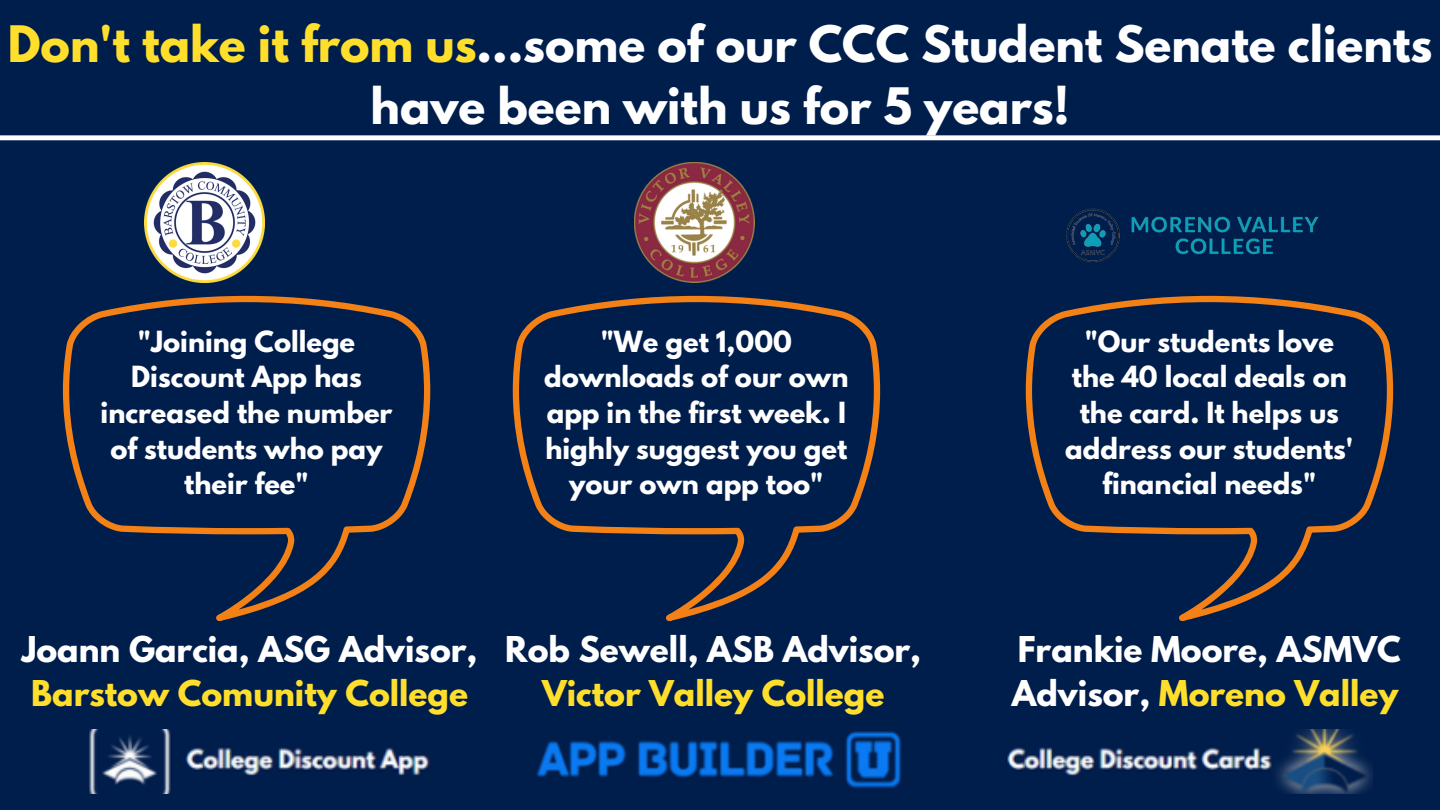
<style>
.page{position:relative;width:1440px;height:810px;background:#001e4c}
.page>*{position:absolute;margin:0;border:0;box-sizing:border-box;transform-origin:0 0}
.t1{font:700 44.5px/62.3px "League Spartan";color:#fff;text-align:center}
.t2{font:700 31.5px/43.5px "League Spartan";color:#fff;text-align:center}
.t3{font:700 25.8px/35.6px "League Spartan";color:#fff;text-align:center}
.s1{color:#ffdf2b}
</style>
<div class="page">
<svg style="left:0;top:135px;width:1440px;height:6px;background:#d2d7df"></svg>
<img style="left:89px;top:729px;width:1283px;height:65px">
<img style="left:145px;top:162px;width:120px;height:120px">
<img style="left:1066px;top:208px;width:253px;height:88px">
<svg style="left:513px;top:296px;width:367px;height:325px"></svg>
<img style="left:635px;top:162px;width:120px;height:120px">
<svg style="left:1026px;top:296px;width:367px;height:325px"></svg>
<svg style="left:63px;top:296px;width:367px;height:325px"></svg>
<p class="t1" style="left:8px;top:18px;width:1426px"><span class="s1">Don't take it from us</span>...some of our CCC Student Senate clients have been with us for 5 years!</p>
<p class="t3" style="left:101px;top:327px;width:293px">"Joining College<br>Discount App has increased the number of students who pay their fee"</p>
<p class="t3" style="left:544px;top:327px;width:306px">"We get 1,000 downloads of our own app in the first week. I highly suggest you get your own app too"</p>
<p class="t3" style="left:1065px;top:327px;width:290px">"Our students love the 40 local deals on the card. It helps us address our students' financial needs"</p>
<p class="t2" style="left:22px;top:632px;width:457px">Joann Garcia, ASG Advisor,<br><span class="s1">Barstow Comunity College</span></p>
<p class="t2" style="left:505px;top:632px;width:418px">Rob Sewell, ASB Advisor,<br><span class="s1">Victor Valley College</span></p>
<p class="t2" style="left:1012px;top:632px;width:391px;text-align:left">Frankie Moore, ASMVC<br>Advisor, <span class="s1">Moreno Valley</span></p>
</div>
